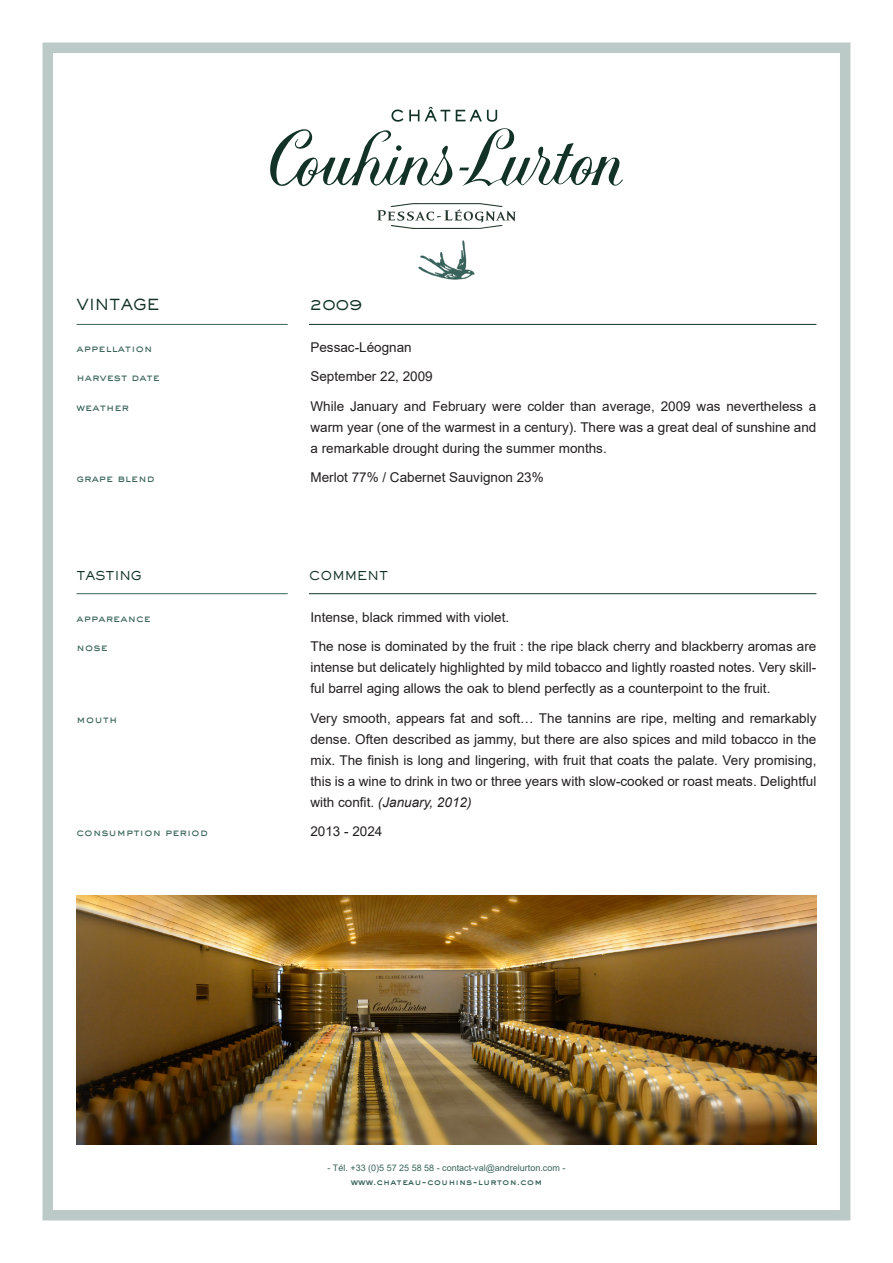
<style>
.page{position:relative;width:893px;height:1263px;background:#fff}
.page>*{position:absolute;margin:0;border:0;box-sizing:border-box;transform-origin:0 0}
.Texte_Courant{font:500 15px "AT Sackers Gothic";color:#123228}
.Texte_Courant-2{font:13.5px/21px "Arial";color:#231f20;text-align:justify}
.Texte_Courant-3{font:500 12px "AT Sackers Gothic";color:#123228}
.Texte_Courant-4{font:500 10.5px "AT Sackers Gothic";color:#386359}
.Adresse_bas_de_page{font:9px "Arial";color:#386359}
.Adresse_bas_de_page-2{font:9px "Sackers Heavy Gothic";color:#386359}
.s1{font-style:italic}
</style>
<div class="page">
<div style="left:43px;top:43px;width:807px;height:1177px;border:10px solid #bccac7"></div>
<hr style="left:309px;top:324px;width:507px;height:1px;background:#123228">
<hr style="left:309px;top:593px;width:507px;height:1px;background:#123228">
<hr style="left:77px;top:324px;width:211px;height:1px;background:#386359">
<hr style="left:77px;top:593px;width:211px;height:1px;background:#386359">
<img style="left:77px;top:895px;width:739px;height:249px">
<img style="left:418px;top:240px;width:57px;height:39px">
<svg style="left:270px;top:107px;width:353px;height:80px"></svg>
<svg style="left:377px;top:203px;width:139px;height:26px"></svg>
<p class="Texte_Courant" style="left:77px;top:294px;width:85px">VINTAGE</p>
<p class="Texte_Courant" style="left:309px;top:294px;width:55px">2009</p>
<p class="Texte_Courant-4" style="left:77px;top:341px;width:78px">appellation</p>
<p class="Texte_Courant-2" style="left:310px;top:337px;width:103px">Pessac-Léognan</p>
<p class="Texte_Courant-4" style="left:77px;top:370px;width:85px">harvest date</p>
<p class="Texte_Courant-2" style="left:310px;top:366px;width:124px">September 22, 2009</p>
<p class="Texte_Courant-4" style="left:77px;top:400px;width:54px">weather</p>
<p class="Texte_Courant-2" style="left:310px;top:396px;width:507px">While January and February were colder than average, 2009 was nevertheless a warm year (one of the warmest in a century). There was a great deal of sunshine and a remarkable drought during the summer months.</p>
<p class="Texte_Courant-4" style="left:77px;top:471px;width:80px">grape blend</p>
<p class="Texte_Courant-2" style="left:310px;top:467px;width:235px">Merlot 77% / Cabernet Sauvignon 23%</p>
<p class="Texte_Courant-3" style="left:77px;top:567px;width:67px">TASTING</p>
<p class="Texte_Courant-3" style="left:309px;top:567px;width:81px">COMMENT</p>
<p class="Texte_Courant-4" style="left:77px;top:611px;width:76px">appareance</p>
<p class="Texte_Courant-2" style="left:310px;top:607px;width:200px">Intense, black rimmed with violet.</p>
<p class="Texte_Courant-4" style="left:77px;top:640px;width:33px">nose</p>
<p class="Texte_Courant-2" style="left:310px;top:636px;width:507px">The nose is dominated by the fruit : the ripe black cherry and blackberry aromas are intense but delicately highlighted by mild tobacco and lightly roasted notes. Very skill&shy;ful barrel aging allows the oak to blend perfectly as a counterpoint to the fruit.</p>
<p class="Texte_Courant-4" style="left:77px;top:712px;width:43px">mouth</p>
<p class="Texte_Courant-2" style="left:310px;top:708px;width:507px">Very smooth, appears fat and soft… The tannins are ripe, melting and remarkably dense. Often described as jammy, but there are also spices and mild tobacco in the mix. The finish is long and lingering, with fruit that coats the palate. Very promising, this is a wine to drink in two or three years with slow-cooked or roast meats. Delightful with confit. <span class="s1">(January, 2012)</span></p>
<p class="Texte_Courant-4" style="left:77px;top:825px;width:133px">consumption period</p>
<p class="Texte_Courant-2" style="left:310px;top:821px;width:74px">2013 - 2024</p>
<p class="Adresse_bas_de_page" style="left:328px;top:1162px;width:239px">- Tél. +33 (0)5 57 25 58 58 - contact-val@andrelurton.com -</p>
<p class="Adresse_bas_de_page-2" style="left:351px;top:1175px;width:193px">www.chateau-couhins-lurton.com</p>
</div>
